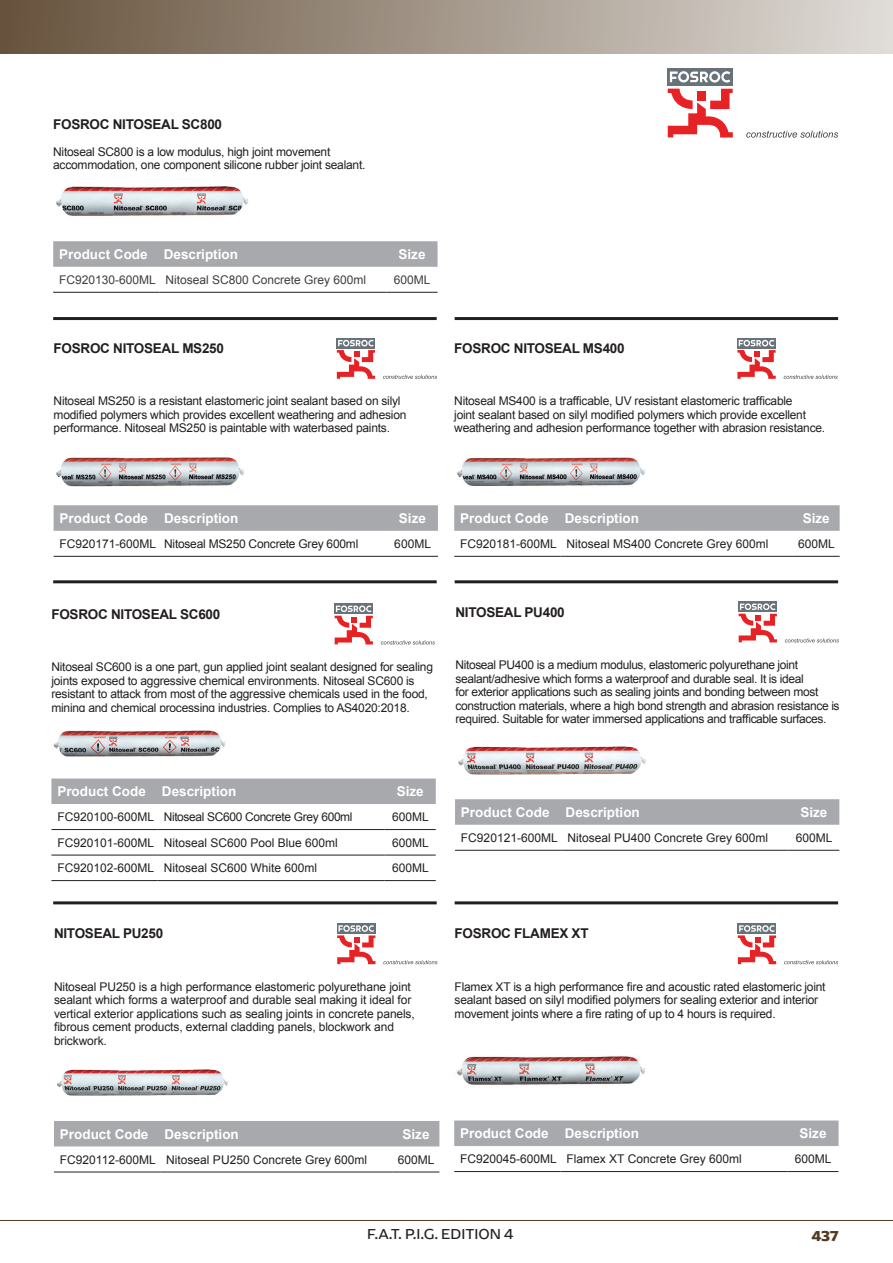
<style>
.page{position:relative;width:893px;height:1263px;background:#fff}
.page>*{position:absolute;margin:0;border:0;box-sizing:border-box;transform-origin:0 0}
.t1{font:15px "Arpona Sans";color:#231f20}
.t2{font:700 15px "Arpona Sans";color:#523b22}
.t3{font:700 13.5px "Arial";color:#fff}
.t4{font:700 13.5px "Arial";letter-spacing:-.02em;color:#231f20}
.t5{font:12px/13.5px "Arial";letter-spacing:-.02em;color:#231f20}
.t6{font:12px "Arial";color:#231f20}
.t7{font:12px "Arial";color:#3e3e3f}
</style>
<div class="page">
<div style="left:0;top:0;width:893px;height:54px;background:linear-gradient(to right,#67523d,#e0dcd8)"></div>
<hr style="left:0;top:1220px;width:893px;height:1px;background:#523b22">
<hr style="left:53px;top:580px;width:384px;height:3px;background:#231f20">
<hr style="left:455px;top:580px;width:383px;height:3px;background:#231f20">
<hr style="left:53px;top:901px;width:384px;height:3px;background:#231f20">
<hr style="left:455px;top:901px;width:383px;height:3px;background:#231f20">
<hr style="left:53px;top:317px;width:384px;height:3px;background:#231f20">
<hr style="left:455px;top:317px;width:383px;height:3px;background:#231f20">
<div style="left:668px;top:68px;width:65px;height:17px;background:#687379"></div>
<svg style="left:668px;top:89px;width:65px;height:49px"></svg>
<svg style="left:670px;top:71px;width:60px;height:12px"></svg>
<svg style="left:746px;top:131px;width:92px;height:7px"></svg>
<img style="left:56px;top:186px;width:192px;height:30px">
<svg style="left:53px;top:241px;width:384px;height:26px;background:#a9aaae"></svg>
<hr style="left:386px;top:292px;width:51px;height:1px;background:#231f20">
<hr style="left:53px;top:292px;width:107px;height:1px;background:#231f20">
<hr style="left:160px;top:292px;width:226px;height:1px;background:#231f20">
<img style="left:56px;top:457px;width:188px;height:30px">
<div style="left:337px;top:338px;width:38px;height:10px;background:#687379"></div>
<svg style="left:337px;top:340px;width:38px;height:39px"></svg>
<svg style="left:383px;top:375px;width:54px;height:4px"></svg>
<svg style="left:54px;top:505px;width:384px;height:26px;background:#a9aaae"></svg>
<hr style="left:54px;top:556px;width:106px;height:1px;background:#231f20">
<hr style="left:160px;top:556px;width:227px;height:1px;background:#231f20">
<hr style="left:387px;top:556px;width:51px;height:1px;background:#231f20">
<div style="left:737px;top:338px;width:39px;height:10px;background:#687379"></div>
<svg style="left:737px;top:340px;width:39px;height:39px"></svg>
<svg style="left:784px;top:375px;width:54px;height:4px"></svg>
<svg style="left:454px;top:505px;width:386px;height:26px;background:#a9aaae"></svg>
<hr style="left:454px;top:556px;width:106px;height:1px;background:#231f20">
<hr style="left:560px;top:556px;width:233px;height:1px;background:#231f20">
<hr style="left:793px;top:556px;width:47px;height:1px;background:#231f20">
<img style="left:457px;top:457px;width:188px;height:29px">
<div style="left:738px;top:923px;width:38px;height:10px;background:#687379"></div>
<svg style="left:738px;top:925px;width:38px;height:39px"></svg>
<svg style="left:784px;top:960px;width:54px;height:4px"></svg>
<div style="left:454px;top:1120px;width:384px;height:26px;background:#a8a9ad"></div>
<hr style="left:787px;top:1171px;width:51px;height:1px;background:#231f20">
<hr style="left:454px;top:1171px;width:106px;height:1px;background:#231f20">
<hr style="left:560px;top:1171px;width:227px;height:1px;background:#231f20">
<img style="left:457px;top:1056px;width:188px;height:29px">
<div style="left:337px;top:923px;width:38px;height:10px;background:#687379"></div>
<svg style="left:337px;top:925px;width:38px;height:39px"></svg>
<svg style="left:383px;top:960px;width:54px;height:4px"></svg>
<div style="left:54px;top:1121px;width:385px;height:25px;background:#a8a9ad"></div>
<hr style="left:54px;top:1172px;width:106px;height:1px;background:#231f20">
<hr style="left:160px;top:1172px;width:233px;height:1px;background:#231f20">
<hr style="left:393px;top:1172px;width:46px;height:1px;background:#231f20">
<img style="left:57px;top:1069px;width:171px;height:27px">
<div style="left:739px;top:601px;width:38px;height:11px;background:#687379"></div>
<svg style="left:739px;top:603px;width:38px;height:39px"></svg>
<svg style="left:785px;top:638px;width:54px;height:4px"></svg>
<svg style="left:455px;top:799px;width:384px;height:26px;background:#a9aaae"></svg>
<hr style="left:455px;top:850px;width:106px;height:1px;background:#231f20">
<hr style="left:561px;top:850px;width:227px;height:1px;background:#231f20">
<hr style="left:788px;top:850px;width:51px;height:1px;background:#231f20">
<img style="left:458px;top:746px;width:188px;height:29px">
<div style="left:335px;top:604px;width:38px;height:10px;background:#687379"></div>
<svg style="left:335px;top:605px;width:38px;height:39px"></svg>
<svg style="left:381px;top:640px;width:54px;height:4px"></svg>
<div style="left:51px;top:778px;width:385px;height:26px;background:#a8a9ad"></div>
<hr style="left:385px;top:880px;width:51px;height:1px;background:#231f20">
<hr style="left:51px;top:880px;width:107px;height:1px;background:#231f20">
<hr style="left:158px;top:880px;width:227px;height:1px;background:#231f20">
<hr style="left:51px;top:829px;width:107px;height:1px;background:#231f20">
<hr style="left:158px;top:829px;width:227px;height:1px;background:#231f20">
<hr style="left:385px;top:829px;width:51px;height:1px;background:#231f20">
<hr style="left:51px;top:855px;width:107px;height:1px;background:#231f20">
<hr style="left:158px;top:855px;width:227px;height:1px;background:#231f20">
<hr style="left:385px;top:855px;width:51px;height:1px;background:#231f20">
<img style="left:53px;top:730px;width:173px;height:27px">
<p class="t4" style="left:53px;top:115px;width:170px">FOSROC NITOSEAL SC800</p>
<p class="t5" style="left:53px;top:145px;width:314px">Nitoseal SC800 is a low modulus, high joint movement accommodation, one component silicone rubber joint sealant.</p>
<p class="t3" style="left:59px;top:245px;width:180px">Product Code Description</p>
<p class="t3" style="left:398px;top:245px;width:29px">Size</p>
<p class="t7" style="left:59px;top:272px;width:309px">FC920130-600ML Nitoseal SC800 Concrete Grey 600ml</p>
<p class="t7" style="left:394px;top:272px;width:38px">600ML</p>
<p class="t4" style="left:54px;top:339px;width:172px">FOSROC NITOSEAL MS250</p>
<p class="t5" style="left:54px;top:395px;width:354px">Nitoseal MS250 is a resistant elastomeric joint sealant based on silyl modified polymers which provides excellent weathering and adhesion performance. Nitoseal MS250 is paintable with waterbased paints.</p>
<p class="t4" style="left:454px;top:339px;width:172px">FOSROC NITOSEAL MS400</p>
<p class="t5" style="left:454px;top:395px;width:372px">Nitoseal MS400 is a trafficable, UV resistant elastomeric trafficable<br>joint sealant based on silyl modified polymers which provide excellent weathering and adhesion performance together with abrasion resistance.</p>
<p class="t3" style="left:60px;top:509px;width:180px">Product Code Description</p>
<p class="t3" style="left:399px;top:509px;width:29px">Size</p>
<p class="t5" style="left:60px;top:537px;width:300px">FC920171-600ML Nitoseal MS250 Concrete Grey 600ml</p>
<p class="t5" style="left:394px;top:537px;width:38px">600ML</p>
<p class="t3" style="left:460px;top:509px;width:180px">Product Code Description</p>
<p class="t3" style="left:803px;top:509px;width:29px">Size</p>
<p class="t6" style="left:460px;top:536px;width:310px">FC920181-600ML Nitoseal MS400 Concrete Grey 600ml</p>
<p class="t5" style="left:798px;top:537px;width:38px">600ML</p>
<p class="t4" style="left:51px;top:605px;width:170px">FOSROC NITOSEAL SC600</p>
<p class="t4" style="left:455px;top:603px;width:111px">NITOSEAL PU400</p>
<p class="t5" style="left:51px;top:660px;width:383px">Nitoseal SC600 is a one part, gun applied joint sealant designed for sealing joints exposed to aggressive chemical environments. Nitoseal SC600 is resistant to attack from most of the aggressive chemicals used in the food, mining and chemical processing industries. Complies to AS4020:2018.</p>
<p class="t5" style="left:455px;top:658px;width:386px">Nitoseal PU400 is a medium modulus, elastomeric polyurethane joint sealant/adhesive which forms a waterproof and durable seal. It is ideal<br>for exterior applications such as sealing joints and bonding between most construction materials, where a high bond strength and abrasion resistance is required. Suitable for water immersed applications and trafficable surfaces.</p>
<p class="t3" style="left:57px;top:782px;width:180px">Product Code Description</p>
<p class="t3" style="left:397px;top:782px;width:29px">Size</p>
<p class="t5" style="left:57px;top:810px;width:297px">FC920100-600ML Nitoseal SC600 Concrete Grey 600ml</p>
<p class="t5" style="left:392px;top:810px;width:38px">600ML</p>
<p class="t6" style="left:57px;top:835px;width:282px">FC920101-600ML Nitoseal SC600 Pool Blue 600ml</p>
<p class="t5" style="left:392px;top:836px;width:38px">600ML</p>
<p class="t6" style="left:57px;top:860px;width:261px">FC920102-600ML Nitoseal SC600 White 600ml</p>
<p class="t5" style="left:392px;top:861px;width:38px">600ML</p>
<p class="t4" style="left:54px;top:924px;width:111px">NITOSEAL PU250</p>
<p class="t5" style="left:54px;top:980px;width:362px">Nitoseal PU250 is a high performance elastomeric polyurethane joint sealant which forms a waterproof and durable seal making it ideal for vertical exterior applications such as sealing joints in concrete panels, fibrous cement products, external cladding panels, blockwork and brickwork.</p>
<p class="t3" style="left:461px;top:803px;width:180px">Product Code Description</p>
<p class="t3" style="left:800px;top:803px;width:29px">Size</p>
<p class="t6" style="left:461px;top:830px;width:309px">FC920121-600ML Nitoseal PU400 Concrete Grey 600ml</p>
<p class="t5" style="left:796px;top:831px;width:38px">600ML</p>
<p class="t4" style="left:455px;top:924px;width:135px">FOSROC FLAMEX XT</p>
<p class="t5" style="left:455px;top:980px;width:372px">Flamex XT is a high performance fire and acoustic rated elastomeric joint sealant based on silyl modified polymers for sealing exterior and interior movement joints where a fire rating of up to 4 hours is required.</p>
<p class="t3" style="left:60px;top:1125px;width:180px">Product Code Description</p>
<p class="t3" style="left:402px;top:1125px;width:29px">Size</p>
<p class="t6" style="left:60px;top:1151px;width:309px">FC920112-600ML Nitoseal PU250 Concrete Grey 600ml</p>
<p class="t5" style="left:398px;top:1153px;width:38px">600ML</p>
<p class="t3" style="left:460px;top:1124px;width:180px">Product Code Description</p>
<p class="t3" style="left:799px;top:1124px;width:29px">Size</p>
<p class="t6" style="left:460px;top:1151px;width:283px">FC920045-600ML Flamex XT Concrete Grey 600ml</p>
<p class="t5" style="left:795px;top:1152px;width:38px">600ML</p>
<p class="t1" style="left:367px;top:1224px;width:148px">F.A.T. P.I.G. EDITION 4</p>
<p class="t2" style="left:811px;top:1227px;width:29px">437</p>
</div>
